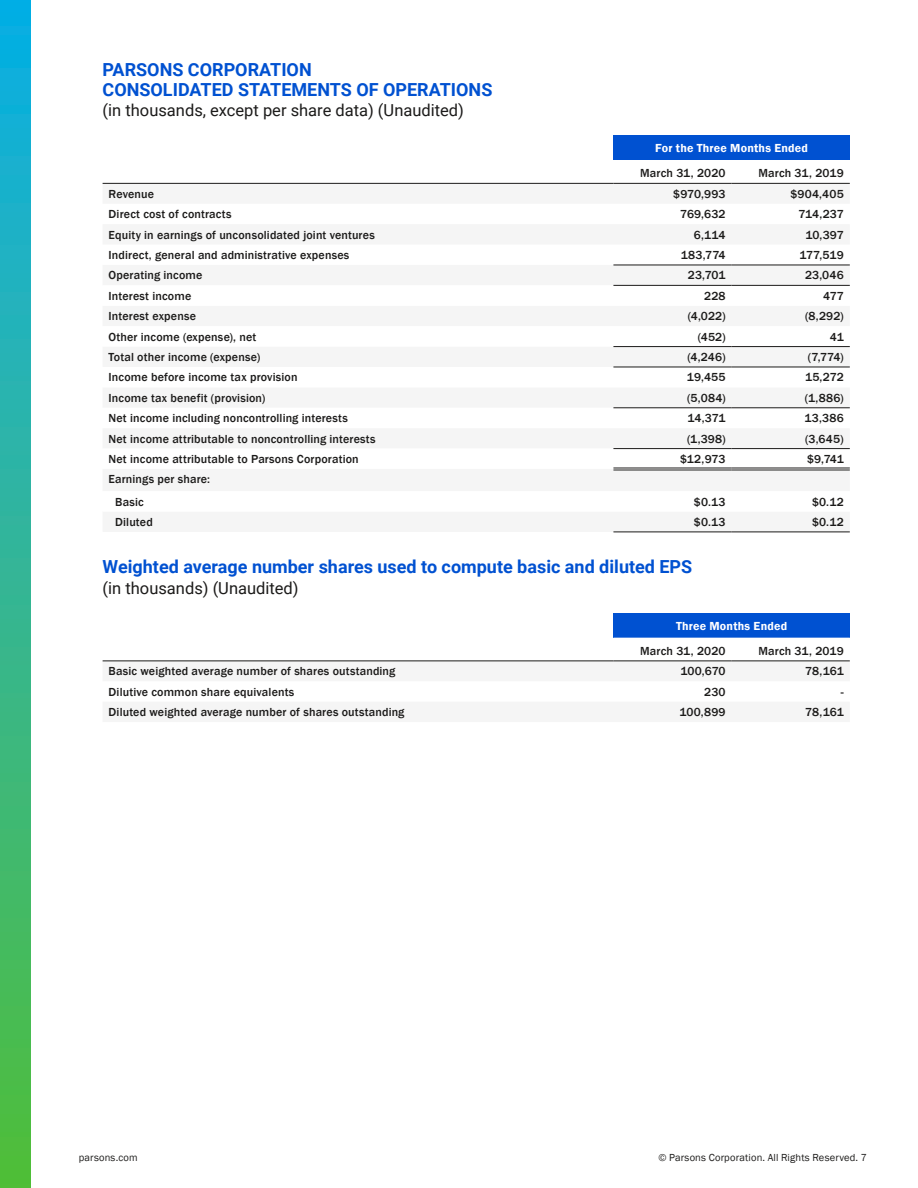
<style>
.page{position:relative;width:918px;height:1188px;background:#fff}
.page>*{position:absolute;margin:0;border:0;box-sizing:border-box;transform-origin:0 0}
.body_header{font:700 18px "Roboto";color:#0051d1}
.body_header-2{font:16.5px "Roboto";color:#1c1b1a}
.Gotham_8pt__Blk__Bod{font:500 12px "Franklin Gothic";letter-spacing:.01em;color:#1c1b1a}
.Gotham_8pt__Blk__Bod-2{font:600 12px "Franklin Gothic";letter-spacing:.015em;color:#fff}
.t1{font:10.5px "Franklin Gothic";letter-spacing:.02em;color:#1c1b1a}
</style>
<div class="page">
<div style="left:613px;top:136px;width:237px;height:24px;background:#0051d1"></div>
<svg style="left:103px;top:182px;width:747px;height:1px"></svg>
<svg style="left:613px;top:347px;width:237px;height:124px;fill:#f5f5f5"></svg>
<hr style="left:613px;top:467px;width:119px;height:3px;background:#fff">
<hr style="left:732px;top:467px;width:118px;height:3px;background:#fff">
<hr style="left:613px;top:265px;width:119px;height:1px;background:#1c1b1a">
<hr style="left:732px;top:265px;width:118px;height:1px;background:#1c1b1a">
<hr style="left:613px;top:285px;width:119px;height:1px;background:#1c1b1a">
<hr style="left:732px;top:285px;width:118px;height:1px;background:#1c1b1a">
<hr style="left:613px;top:367px;width:119px;height:1px;background:#1c1b1a">
<hr style="left:732px;top:367px;width:118px;height:1px;background:#1c1b1a">
<hr style="left:613px;top:532px;width:119px;height:1px;background:#1c1b1a">
<hr style="left:732px;top:532px;width:118px;height:1px;background:#1c1b1a">
<hr style="left:613px;top:183px;width:119px;height:1px;background:#1c1b1a">
<hr style="left:732px;top:183px;width:118px;height:1px;background:#1c1b1a">
<hr style="left:103px;top:183px;width:510px;height:1px;background:#1c1b1a">
<hr style="left:613px;top:408px;width:119px;height:1px;background:#1c1b1a">
<hr style="left:732px;top:408px;width:118px;height:1px;background:#1c1b1a">
<hr style="left:613px;top:467px;width:119px;height:1px;background:#1c1b1a">
<hr style="left:613px;top:469px;width:119px;height:1px;background:#1c1b1a">
<hr style="left:732px;top:467px;width:118px;height:1px;background:#1c1b1a">
<hr style="left:732px;top:469px;width:118px;height:1px;background:#1c1b1a">
<hr style="left:613px;top:346px;width:119px;height:1px;background:#1c1b1a">
<hr style="left:732px;top:346px;width:118px;height:1px;background:#1c1b1a">
<hr style="left:613px;top:448px;width:119px;height:1px;background:#1c1b1a">
<hr style="left:732px;top:448px;width:118px;height:1px;background:#1c1b1a">
<div style="left:613px;top:613px;width:237px;height:25px;background:#0051d1"></div>
<svg style="left:103px;top:660px;width:747px;height:1px"></svg>
<hr style="left:613px;top:661px;width:119px;height:1px;background:#1c1b1a">
<hr style="left:732px;top:661px;width:118px;height:1px;background:#1c1b1a">
<hr style="left:103px;top:661px;width:510px;height:1px;background:#1c1b1a">
<div style="left:0;top:0;width:31px;height:1188px;background:linear-gradient(to bottom,#0daee8,#55be3b)"></div>
<p class="body_header" style="left:103px;top:57px;width:211px">PARSONS CORPORATION</p>
<p class="body_header" style="left:103px;top:77px;width:391px">CONSOLIDATED STATEMENTS OF OPERATIONS</p>
<p class="body_header-2" style="left:103px;top:99px;width:363px">(in thousands, except per share data) (Unaudited)</p>
<p class="Gotham_8pt__Blk__Bod-2" style="left:655px;top:141px;width:154px">For the Three Months Ended</p>
<p class="Gotham_8pt__Blk__Bod" style="left:640px;top:166px;width:87px">March 31, 2020</p>
<p class="Gotham_8pt__Blk__Bod" style="left:759px;top:166px;width:87px">March 31, 2019</p>
<p class="Gotham_8pt__Blk__Bod" style="left:109px;top:186px;width:47px">Revenue</p>
<p class="Gotham_8pt__Blk__Bod" style="left:673px;top:186px;width:54px">$970,993</p>
<p class="Gotham_8pt__Blk__Bod" style="left:791px;top:186px;width:55px">$904,405</p>
<p class="Gotham_8pt__Blk__Bod" style="left:109px;top:207px;width:124px">Direct cost of contracts</p>
<p class="Gotham_8pt__Blk__Bod" style="left:680px;top:207px;width:47px">769,632</p>
<p class="Gotham_8pt__Blk__Bod" style="left:798px;top:207px;width:47px">714,237</p>
<p class="Gotham_8pt__Blk__Bod" style="left:109px;top:227px;width:268px">Equity in earnings of unconsolidated joint ventures</p>
<p class="Gotham_8pt__Blk__Bod" style="left:694px;top:227px;width:33px">6,114</p>
<p class="Gotham_8pt__Blk__Bod" style="left:805px;top:227px;width:40px">10,397</p>
<p class="Gotham_8pt__Blk__Bod" style="left:109px;top:248px;width:242px">Indirect, general and administrative expenses</p>
<p class="Gotham_8pt__Blk__Bod" style="left:681px;top:248px;width:46px">183,774</p>
<p class="Gotham_8pt__Blk__Bod" style="left:800px;top:248px;width:46px">177,519</p>
<p class="Gotham_8pt__Blk__Bod" style="left:109px;top:268px;width:95px">Operating income</p>
<p class="Gotham_8pt__Blk__Bod" style="left:688px;top:268px;width:39px">23,701</p>
<p class="Gotham_8pt__Blk__Bod" style="left:805px;top:268px;width:40px">23,046</p>
<p class="Gotham_8pt__Blk__Bod" style="left:109px;top:288px;width:84px">Interest income</p>
<p class="Gotham_8pt__Blk__Bod" style="left:704px;top:288px;width:23px">228</p>
<p class="Gotham_8pt__Blk__Bod" style="left:823px;top:288px;width:22px">477</p>
<p class="Gotham_8pt__Blk__Bod" style="left:109px;top:309px;width:89px">Interest expense</p>
<p class="Gotham_8pt__Blk__Bod" style="left:688px;top:309px;width:39px">(4,022)</p>
<p class="Gotham_8pt__Blk__Bod" style="left:805px;top:309px;width:40px">(8,292)</p>
<p class="Gotham_8pt__Blk__Bod" style="left:109px;top:329px;width:149px">Other income (expense), net</p>
<p class="Gotham_8pt__Blk__Bod" style="left:698px;top:329px;width:29px">(452)</p>
<p class="Gotham_8pt__Blk__Bod" style="left:830px;top:329px;width:15px">41</p>
<p class="Gotham_8pt__Blk__Bod" style="left:109px;top:350px;width:153px">Total other income (expense)</p>
<p class="Gotham_8pt__Blk__Bod" style="left:687px;top:350px;width:40px">(4,246)</p>
<p class="Gotham_8pt__Blk__Bod" style="left:808px;top:350px;width:38px">(7,774)</p>
<p class="Gotham_8pt__Blk__Bod" style="left:109px;top:370px;width:191px">Income before income tax provision</p>
<p class="Gotham_8pt__Blk__Bod" style="left:687px;top:370px;width:40px">19,455</p>
<p class="Gotham_8pt__Blk__Bod" style="left:805px;top:370px;width:40px">15,272</p>
<p class="Gotham_8pt__Blk__Bod" style="left:109px;top:390px;width:158px">Income tax benefit (provision)</p>
<p class="Gotham_8pt__Blk__Bod" style="left:687px;top:390px;width:40px">(5,084)</p>
<p class="Gotham_8pt__Blk__Bod" style="left:805px;top:390px;width:40px">(1,886)</p>
<p class="Gotham_8pt__Blk__Bod" style="left:109px;top:411px;width:241px">Net income including noncontrolling interests</p>
<p class="Gotham_8pt__Blk__Bod" style="left:687px;top:411px;width:40px">14,371</p>
<p class="Gotham_8pt__Blk__Bod" style="left:805px;top:411px;width:41px">13,386</p>
<p class="Gotham_8pt__Blk__Bod" style="left:109px;top:431px;width:269px">Net income attributable to noncontrolling interests</p>
<p class="Gotham_8pt__Blk__Bod" style="left:687px;top:431px;width:40px">(1,398)</p>
<p class="Gotham_8pt__Blk__Bod" style="left:805px;top:431px;width:40px">(3,645)</p>
<p class="Gotham_8pt__Blk__Bod" style="left:109px;top:452px;width:252px">Net income attributable to Parsons Corporation</p>
<p class="Gotham_8pt__Blk__Bod" style="left:680px;top:452px;width:47px">$12,973</p>
<p class="Gotham_8pt__Blk__Bod" style="left:807px;top:452px;width:38px">$9,741</p>
<p class="Gotham_8pt__Blk__Bod" style="left:109px;top:472px;width:103px">Earnings per share:</p>
<p class="Gotham_8pt__Blk__Bod" style="left:115px;top:494px;width:30px">Basic</p>
<p class="Gotham_8pt__Blk__Bod" style="left:694px;top:494px;width:33px">$0.13</p>
<p class="Gotham_8pt__Blk__Bod" style="left:812px;top:494px;width:33px">$0.12</p>
<p class="Gotham_8pt__Blk__Bod" style="left:115px;top:514px;width:39px">Diluted</p>
<p class="Gotham_8pt__Blk__Bod" style="left:694px;top:514px;width:33px">$0.13</p>
<p class="Gotham_8pt__Blk__Bod" style="left:812px;top:514px;width:33px">$0.12</p>
<p class="body_header" style="left:103px;top:554px;width:591px">Weighted average number shares used to compute basic and diluted EPS</p>
<p class="body_header-2" style="left:103px;top:576px;width:198px">(in thousands) (Unaudited)</p>
<p class="Gotham_8pt__Blk__Bod-2" style="left:676px;top:618px;width:113px">Three Months Ended</p>
<p class="Gotham_8pt__Blk__Bod" style="left:640px;top:643px;width:87px">March 31, 2020</p>
<p class="Gotham_8pt__Blk__Bod" style="left:759px;top:643px;width:87px">March 31, 2019</p>
<p class="Gotham_8pt__Blk__Bod" style="left:109px;top:664px;width:288px">Basic weighted average number of shares outstanding</p>
<p class="Gotham_8pt__Blk__Bod" style="left:680px;top:664px;width:47px">100,670</p>
<p class="Gotham_8pt__Blk__Bod" style="left:805px;top:664px;width:40px">78,161</p>
<p class="Gotham_8pt__Blk__Bod" style="left:109px;top:684px;width:187px">Dilutive common share equivalents</p>
<p class="Gotham_8pt__Blk__Bod" style="left:704px;top:684px;width:23px">230</p>
<p class="Gotham_8pt__Blk__Bod" style="left:841px;top:684px;width:4px">-</p>
<p class="Gotham_8pt__Blk__Bod" style="left:109px;top:705px;width:297px">Diluted weighted average number of shares outstanding</p>
<p class="Gotham_8pt__Blk__Bod" style="left:680px;top:705px;width:48px">100,899</p>
<p class="Gotham_8pt__Blk__Bod" style="left:805px;top:705px;width:40px">78,161</p>
<p class="t1" style="left:79px;top:1151px;width:60px">parsons.com</p>
<p class="t1" style="left:658px;top:1151px;width:210px">© Parsons Corporation. All Rights Reserved. 7</p>
</div>
